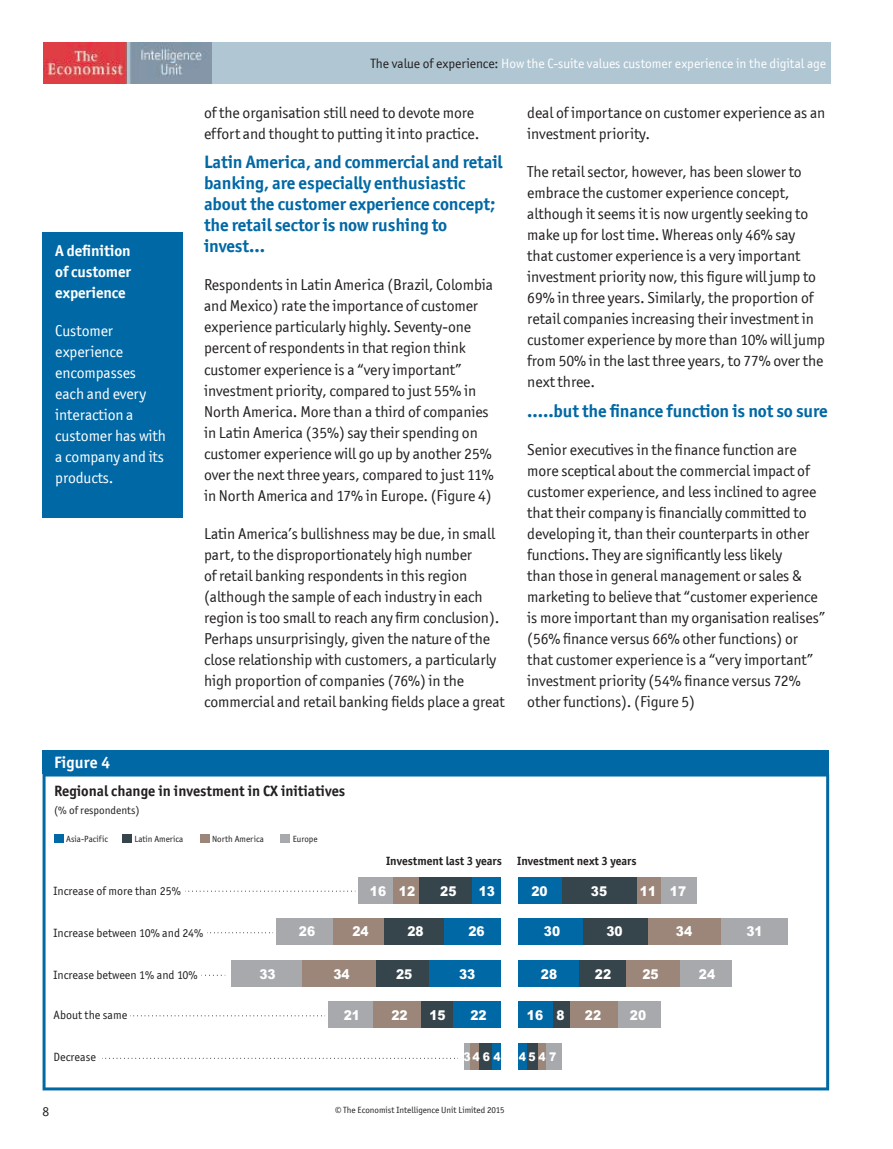
<style>
.page{position:relative;width:893px;height:1149px;background:#fff}
.page>*{position:absolute;margin:0;border:0;box-sizing:border-box;transform-origin:0 0}
.t1{font:700 18px/21px "Officina San ITC";letter-spacing:-.005em;color:#0068a5}
.t2{font:700 16.5px "Officina San ITC";letter-spacing:.01em;color:#fff}
.t3{font:15.75px/21px "Officina San ITC";letter-spacing:-.005em;color:#231f20}
.t4{font:15.75px/21px "Officina San ITC";letter-spacing:-.005em;color:#fff}
.t5{font:700 15.75px/21px "Officina San ITC";letter-spacing:-.005em;color:#fff;text-align:justify}
.t6{font:700 15px "Officina San ITC";color:#231f20}
.t7{font:13.5px "Officina San ITC";letter-spacing:-.005em;color:#fff}
.t8{font:900 13.5px "Arial";color:#fff;scale:.9 1}
.t9{font:13.5px "Officina San ITC";color:#231f20}
.t10{font:12px "Officina San ITC";color:#231f20}
.t11{font:700 12px "Officina San ITC";color:#231f20}
.t12{font:900 12px "Arial";color:#fff;scale:.9 1}
.t13{font:11.25px "Officina San ITC";color:#231f20}
.t14{font:9px "Officina San ITC";color:#231f20}
.s1{color:#231f20}
</style>
<div class="page">
<div style="left:43px;top:43px;width:787px;height:41px;background:#b0c6d2"></div>
<img style="left:43px;top:43px;width:169px;height:41px">
<div style="left:43px;top:232px;width:140px;height:285px;background:#0068a5"></div>
<svg style="left:43px;top:773px;width:786px;height:317px"></svg>
<div style="left:43px;top:749px;width:786px;height:24px;background:#0068a5"></div>
<div style="left:660px;top:877px;width:37px;height:26px;background:#a8a9ad"></div>
<div style="left:721px;top:918px;width:67px;height:26px;background:#a8a9ad"></div>
<div style="left:680px;top:959px;width:52px;height:27px;background:#a8a9ad"></div>
<div style="left:617px;top:1001px;width:43px;height:26px;background:#a8a9ad"></div>
<div style="left:546px;top:1042px;width:15px;height:26px;background:#a8a9ad"></div>
<div style="left:637px;top:877px;width:23px;height:26px;background:#9b8679"></div>
<div style="left:647px;top:918px;width:74px;height:26px;background:#9b8679"></div>
<div style="left:626px;top:959px;width:54px;height:27px;background:#9b8679"></div>
<div style="left:570px;top:1001px;width:47px;height:26px;background:#9b8679"></div>
<div style="left:538px;top:1042px;width:8px;height:26px;background:#9b8679"></div>
<div style="left:561px;top:877px;width:76px;height:26px;background:#36444b"></div>
<div style="left:583px;top:918px;width:64px;height:26px;background:#36444b"></div>
<div style="left:579px;top:959px;width:47px;height:27px;background:#36444b"></div>
<div style="left:553px;top:1001px;width:17px;height:26px;background:#36444b"></div>
<div style="left:527px;top:1042px;width:11px;height:26px;background:#36444b"></div>
<div style="left:518px;top:877px;width:43px;height:26px;background:#0068a5"></div>
<div style="left:518px;top:918px;width:65px;height:26px;background:#0068a5"></div>
<div style="left:518px;top:959px;width:61px;height:27px;background:#0068a5"></div>
<div style="left:518px;top:1001px;width:35px;height:26px;background:#0068a5"></div>
<div style="left:518px;top:1042px;width:9px;height:26px;background:#0068a5"></div>
<div style="left:359px;top:877px;width:34px;height:26px;background:#a8a9ad"></div>
<div style="left:277px;top:918px;width:56px;height:26px;background:#a8a9ad"></div>
<div style="left:231px;top:959px;width:72px;height:27px;background:#a8a9ad"></div>
<div style="left:328px;top:1001px;width:46px;height:26px;background:#a8a9ad"></div>
<div style="left:464px;top:1042px;width:7px;height:26px;background:#a8a9ad"></div>
<div style="left:393px;top:877px;width:26px;height:26px;background:#9b8679"></div>
<div style="left:333px;top:918px;width:51px;height:26px;background:#9b8679"></div>
<div style="left:303px;top:959px;width:73px;height:27px;background:#9b8679"></div>
<div style="left:374px;top:1001px;width:47px;height:26px;background:#9b8679"></div>
<div style="left:471px;top:1042px;width:8px;height:26px;background:#9b8679"></div>
<div style="left:419px;top:877px;width:54px;height:26px;background:#36444b"></div>
<div style="left:384px;top:918px;width:61px;height:26px;background:#36444b"></div>
<div style="left:376px;top:959px;width:54px;height:27px;background:#36444b"></div>
<div style="left:421px;top:1001px;width:32px;height:26px;background:#36444b"></div>
<div style="left:479px;top:1042px;width:13px;height:26px;background:#36444b"></div>
<div style="left:473px;top:877px;width:28px;height:26px;background:#0068a5"></div>
<div style="left:445px;top:918px;width:56px;height:26px;background:#0068a5"></div>
<div style="left:430px;top:959px;width:71px;height:27px;background:#0068a5"></div>
<div style="left:453px;top:1001px;width:48px;height:26px;background:#0068a5"></div>
<div style="left:492px;top:1042px;width:9px;height:26px;background:#0068a5"></div>
<div style="left:54px;top:834px;width:10px;height:9px;background:#0068a5"></div>
<div style="left:122px;top:834px;width:10px;height:9px;background:#36444b"></div>
<div style="left:200px;top:834px;width:10px;height:9px;background:#9b8679"></div>
<div style="left:281px;top:834px;width:9px;height:9px;background:#a8a9ad"></div>
<svg style="left:102px;top:1057px;width:357px;height:1px"></svg>
<svg style="left:130px;top:1015px;width:196px;height:1px"></svg>
<svg style="left:207px;top:932px;width:67px;height:1px"></svg>
<svg style="left:185px;top:890px;width:171px;height:1px"></svg>
<svg style="left:201px;top:974px;width:25px;height:1px"></svg>
<p class="t5" style="left:55px;top:240px;width:77px">A definition of customer experience</p>
<p class="t4" style="left:55px;top:321px;width:112px">Customer experience encompasses each and every interaction a customer has with a company and its products.</p>
<p class="t2" style="left:54px;top:755px;width:58px">Figure 4</p>
<p class="t7" style="left:370px;top:58px;width:457px"><span class="s1">The value of experience:</span> How the C-suite values customer experience in the digital age</p>
<p class="t3" style="left:204px;top:103px;width:277px">of the organisation still need to devote more effort and thought to putting it into practice.</p>
<p class="t1" style="left:204px;top:153px;width:300px">Latin America, and commercial and retail banking, are especially enthusiastic about the customer experience concept; the retail sector is now rushing to invest…</p>
<p class="t3" style="left:204px;top:276px;width:291px">Respondents in Latin America (Brazil, Colombia and Mexico) rate the importance of customer experience particularly highly. Seventy-one percent of respondents in that region think customer experience is a “very important” investment priority, compared to just 55% in North America. More than a third of companies in Latin America (35%) say their spending on customer experience will go up by another 25% over the next three years, compared to just 11% in North America and 17% in Europe. (Figure 4)</p>
<p class="t3" style="left:204px;top:524px;width:302px">Latin America’s bullishness may be due, in small part, to the disproportionately high number<br>of retail banking respondents in this region (although the sample of each industry in each region is too small to reach any firm conclusion).<br>Perhaps unsurprisingly, given the nature of the close relationship with customers, a particularly high proportion of companies (76%) in the commercial and retail banking fields place a great</p>
<p class="t3" style="left:527px;top:103px;width:300px">deal of importance on customer experience as an investment priority.</p>
<p class="t3" style="left:527px;top:162px;width:299px">The retail sector, however, has been slower to embrace the customer experience concept, although it seems it is now urgently seeking to make up for lost time. Whereas only 46% say that customer experience is a very important investment priority now, this figure will jump to 69% in three years. Similarly, the proportion of retail companies increasing their investment in customer experience by more than 10% will jump from 50% in the last three years, to 77% over the next three.</p>
<p class="t1" style="left:527px;top:399px;width:302px">…..but the finance function is not so sure</p>
<p class="t3" style="left:527px;top:438px;width:299px">Senior executives in the finance function are more sceptical about the commercial impact of customer experience, and less inclined to agree that their company is financially committed to developing it, than their counterparts in other functions. They are significantly less likely<br>than those in general management or sales &amp; marketing to believe that “customer experience is more important than my organisation realises” (56% finance versus 66% other functions) or that customer experience is a “very important” investment priority (54% finance versus 72% other functions). (Figure 5)</p>
<p class="t6" style="left:54px;top:784px;width:293px">Regional change in investment in CX initiatives</p>
<p class="t13" style="left:54px;top:805px;width:87px">(% of respondents)</p>
<p class="t14" style="left:66px;top:835px;width:43px">Asia-Pacific</p>
<p class="t14" style="left:134px;top:835px;width:51px">Latin America</p>
<p class="t14" style="left:212px;top:835px;width:53px">North America</p>
<p class="t14" style="left:293px;top:835px;width:26px">Europe</p>
<p class="t10" style="left:53px;top:885px;width:129px">Increase of more than 25%</p>
<p class="t11" style="left:386px;top:855px;width:117px">Investment last 3 years</p>
<p class="t11" style="left:517px;top:855px;width:121px">Investment next 3 years</p>
<p class="t8" style="left:370px;top:882px;width:52px">16 12</p>
<p class="t8" style="left:440px;top:882px;width:20px">25</p>
<p class="t8" style="left:479px;top:882px;width:20px">13</p>
<p class="t8" style="left:531px;top:882px;width:20px">20</p>
<p class="t8" style="left:591px;top:882px;width:20px">35</p>
<p class="t8" style="left:640px;top:882px;width:53px">11 17</p>
<p class="t10" style="left:53px;top:928px;width:151px">Increase between 10% and 24%</p>
<p class="t10" style="left:53px;top:969px;width:146px">Increase between 1% and 10%</p>
<p class="t10" style="left:53px;top:1009px;width:75px">About the same</p>
<p class="t10" style="left:53px;top:1051px;width:44px">Decrease</p>
<p class="t8" style="left:299px;top:923px;width:20px">26</p>
<p class="t8" style="left:352px;top:923px;width:20px">24</p>
<p class="t8" style="left:407px;top:923px;width:20px">28</p>
<p class="t8" style="left:468px;top:923px;width:20px">26</p>
<p class="t8" style="left:544px;top:923px;width:20px">30</p>
<p class="t8" style="left:606px;top:923px;width:20px">30</p>
<p class="t8" style="left:676px;top:923px;width:20px">34</p>
<p class="t8" style="left:746px;top:923px;width:20px">31</p>
<p class="t8" style="left:259px;top:966px;width:20px">33</p>
<p class="t8" style="left:333px;top:966px;width:20px">34</p>
<p class="t8" style="left:396px;top:966px;width:20px">25</p>
<p class="t8" style="left:459px;top:966px;width:20px">33</p>
<p class="t8" style="left:541px;top:966px;width:20px">28</p>
<p class="t8" style="left:595px;top:966px;width:20px">22</p>
<p class="t8" style="left:642px;top:966px;width:20px">25</p>
<p class="t8" style="left:699px;top:966px;width:20px">24</p>
<p class="t8" style="left:344px;top:1007px;width:20px">21</p>
<p class="t8" style="left:391px;top:1007px;width:20px">22</p>
<p class="t8" style="left:429px;top:1007px;width:20px">15</p>
<p class="t8" style="left:470px;top:1007px;width:20px">22</p>
<p class="t8" style="left:527px;top:1007px;width:43px">16 8</p>
<p class="t8" style="left:585px;top:1007px;width:20px">22</p>
<p class="t8" style="left:630px;top:1007px;width:20px">20</p>
<p class="t12" style="left:463px;top:1049px;width:31px">3 6</p>
<p class="t12" style="left:472px;top:1049px;width:33px">4 4</p>
<p class="t12" style="left:519px;top:1049px;width:43px">4547</p>
<p class="t9" style="left:43px;top:1105px;width:8px">8</p>
<p class="t14" style="left:335px;top:1105px;width:171px">© The Economist Intelligence Unit Limited 2015</p>
</div>
